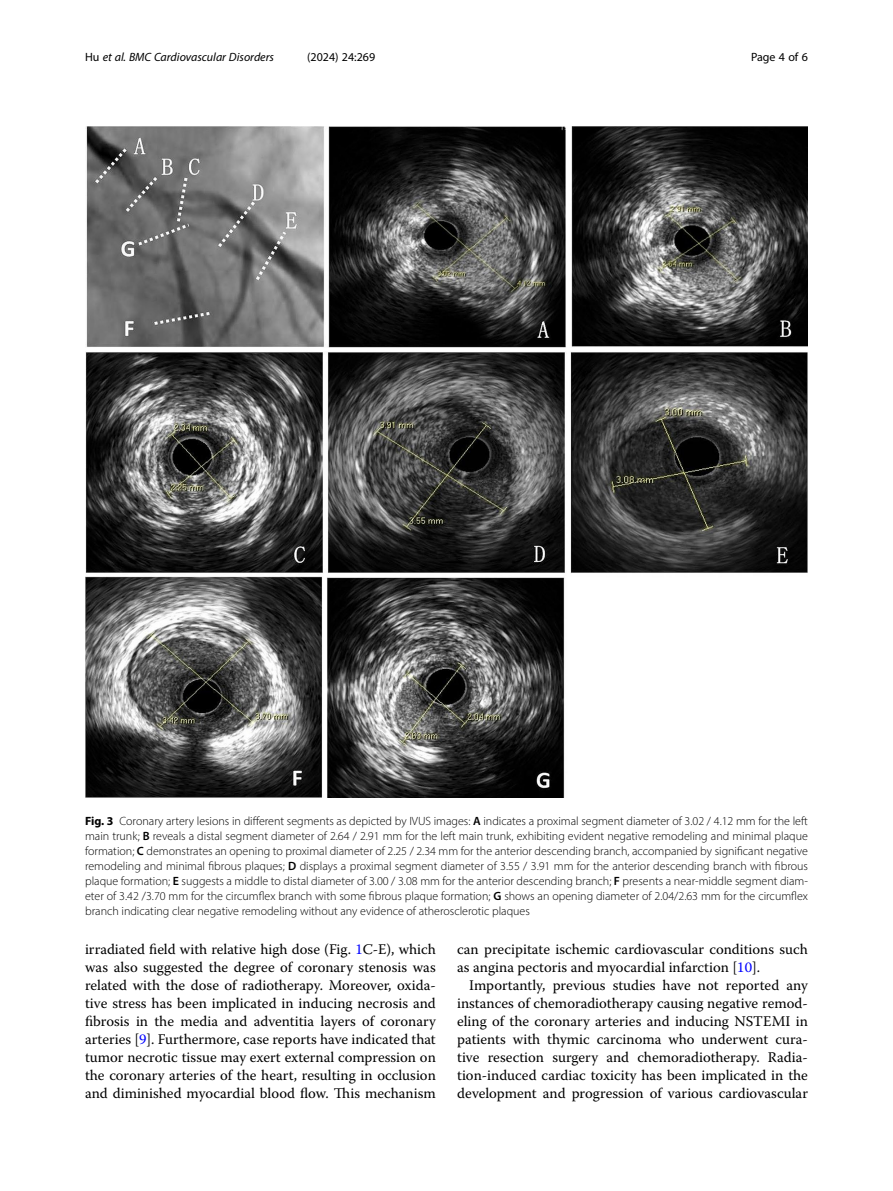
<style>
.page{position:relative;width:893px;height:1191px;background:#fff}
.page>*{position:absolute;margin:0;border:0;box-sizing:border-box;transform-origin:0 0}
.Body_Text{font:14.7px/18px "Warnock Pro";color:#000;text-align:justify}
.Body_Text_Indent{font:14.7px/18px "Warnock Pro";color:#000;text-align:justify}
.Figure_Caption{font:300 12px/15px "Myriad Pro";color:#000;text-align:justify}
.t1{font:italic 12px "Myriad Pro";color:#000}
.t2{font:12px "Myriad Pro";color:#000}
.s1{font-style:normal}
.s2{font-weight:700}
.s3{font-weight:600}
.s4{color:#00f}
</style>
<div class="page">
<img style="left:85px;top:126px;width:723px;height:671px">
<p class="t1" style="left:85px;top:50px;width:190px"><span class="s1">Hu</span> et al. BMC Cardiovascular Disorders</p>
<p class="t2" style="left:307px;top:50px;width:70px">(2024) 24:269</p>
<p class="t2" style="left:751px;top:50px;width:58px">Page 4 of 6</p>
<p class="Figure_Caption" style="left:85px;top:813px;width:724px"><span class="s2">Fig. 3</span> Coronary artery lesions in different segments as depicted by IVUS images: <span class="s3">A</span> indicates a proximal segment diameter of 3.02 / 4.12 mm for the left main trunk; <span class="s3">B</span> reveals a distal segment diameter of 2.64 / 2.91 mm for the left main trunk, exhibiting evident negative remodeling and minimal plaque formation; <span class="s3">C</span> demonstrates an opening to proximal diameter of 2.25 / 2.34 mm for the anterior descending branch, accompanied by significant negative remodeling and minimal fibrous plaques; <span class="s3">D</span> displays a proximal segment diameter of 3.55 / 3.91 mm for the anterior descending branch with fibrous plaque formation; <span class="s3">E</span> suggests a middle to distal diameter of 3.00 / 3.08 mm for the anterior descending branch; <span class="s3">F</span> presents a near-middle segment diam&shy;eter of 3.42 /3.70 mm for the circumflex branch with some fibrous plaque formation; <span class="s3">G</span> shows an opening diameter of 2.04/2.63 mm for the circumflex branch indicating clear negative remodeling without any evidence of atherosclerotic plaques</p>
<p class="Body_Text" style="left:85px;top:940px;width:352px">irradiated field with relative high dose (Fig. <span class="s4">1</span>C-E), which was also suggested the degree of coronary stenosis was related with the dose of radiotherapy. Moreover, oxida&shy;tive stress has been implicated in inducing necrosis and fibrosis in the media and adventitia layers of coronary arteries [<span class="s4">9</span>]. Furthermore, case reports have indicated that tumor necrotic tissue may exert external compression on the coronary arteries of the heart, resulting in occlusion and diminished myocardial blood flow. This mechanism</p>
<p class="Body_Text" style="left:457px;top:940px;width:352px">can precipitate ischemic cardiovascular conditions such as angina pectoris and myocardial infarction [<span class="s4">10</span>].</p>
<p class="Body_Text_Indent" style="left:457px;top:976px;width:352px;text-indent:12px">Importantly, previous studies have not reported any instances of chemoradiotherapy causing negative remod&shy;eling of the coronary arteries and inducing NSTEMI in patients with thymic carcinoma who underwent cura&shy;tive resection surgery and chemoradiotherapy. Radia&shy;tion-induced cardiac toxicity has been implicated in the development and progression of various cardiovascular</p>
</div>
